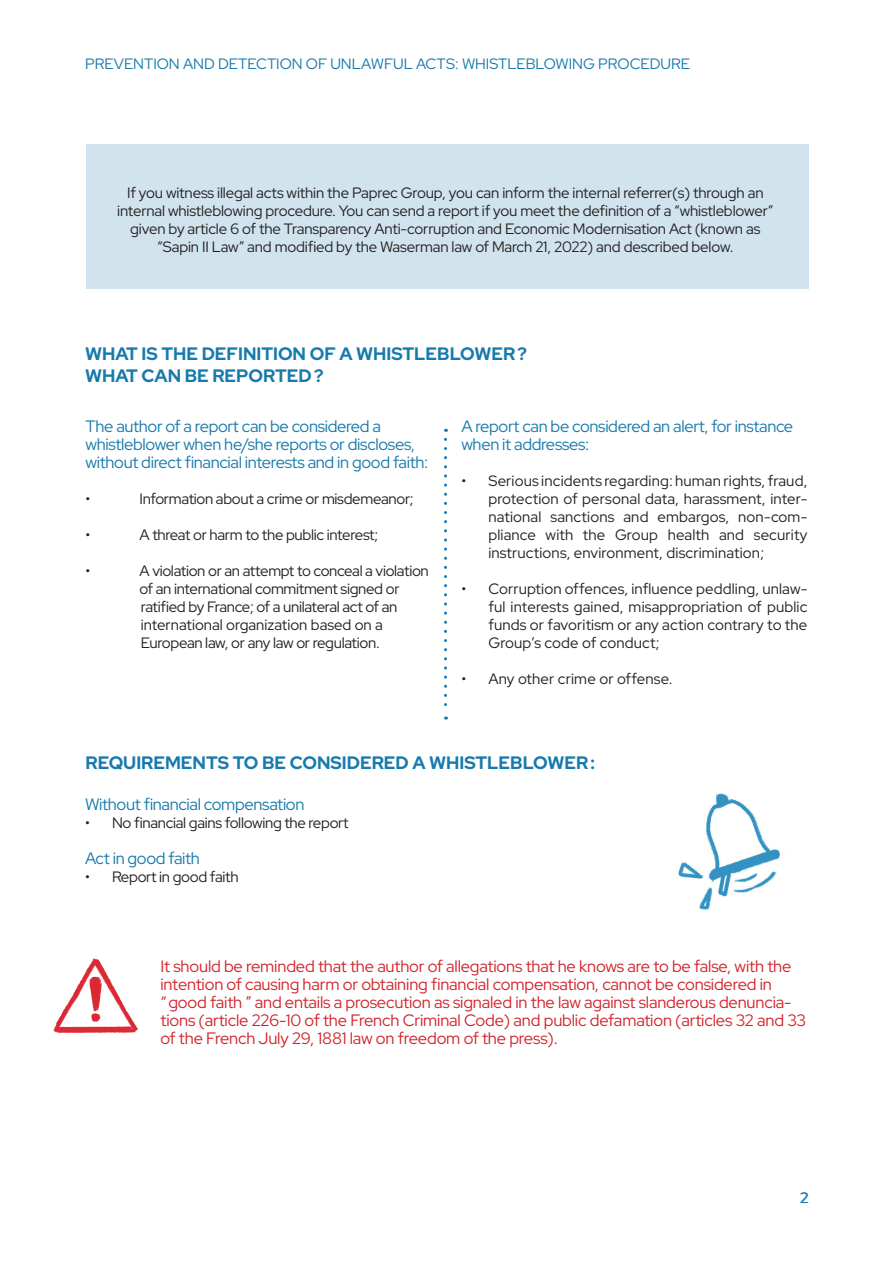
<style>
.page{position:relative;width:893px;height:1263px;background:#fff}
.page>*{position:absolute;margin:0;border:0;box-sizing:border-box;transform-origin:0 0}
.t1{font:700 18px/22.5px "Red Hat Display";color:#177aac}
.t2{font:16.5px/18px "Red Hat Display";letter-spacing:-.01em;color:#d1232a}
.t3{font:16.5px/18px "Red Hat Display";letter-spacing:-.02em;color:#177aac}
.t4{font:15px/18px "Red Hat Display";letter-spacing:-.01em;color:#231f20;text-align:justify}
.t5{font:15px "Red Hat Display";color:#177aac}
.t6{font:15px "Red Hat Display";letter-spacing:.01em;color:#231f20}
</style>
<div class="page">
<div style="left:86px;top:144px;width:722px;height:144px;background:#d1e4ee"></div>
<svg style="left:444px;top:439px;width:3px;height:281px"></svg>
<img style="left:679px;top:793px;width:101px;height:116px">
<img style="left:54px;top:959px;width:83px;height:73px">
<p class="t5" style="left:85px;top:54px;width:607px">PREVENTION AND DETECTION OF UNLAWFUL ACTS: WHISTLEBLOWING PROCEDURE</p>
<p class="t4" style="left:117px;top:183px;width:658px;text-align:center">If you witness illegal acts within the Paprec Group, you can inform the internal referrer(s) through an internal whistleblowing procedure. You can send a report if you meet the definition of a “whistleblower” given by article 6 of the Transparency Anti-corruption and Economic Modernisation Act (known as “Sapin II Law” and modified by the Waserman law of March 21, 2022) and described below.</p>
<p class="t1" style="left:85px;top:342px;width:443px">WHAT IS THE DEFINITION OF A WHISTLEBLOWER?<br>WHAT CAN BE REPORTED?</p>
<p class="t3" style="left:86px;top:417px;width:344px">The author of a report can be considered a whistleblower when he/she reports or discloses, without direct financial interests and in good faith:</p>
<p class="t4" style="left:86px;top:489px;width:6px">•</p>
<p class="t4" style="left:140px;top:489px;width:276px">Information about a crime or misdemeanor;</p>
<p class="t4" style="left:86px;top:525px;width:6px">•</p>
<p class="t4" style="left:140px;top:525px;width:240px">A threat or harm to the public interest;</p>
<p class="t4" style="left:86px;top:561px;width:6px">•</p>
<p class="t4" style="left:140px;top:561px;width:291px;text-align:left">A violation or an attempt to conceal a violation of an international commitment signed or ratified by France; of a unilateral act of an international organization based on a European law, or any law or regulation.</p>
<p class="t3" style="left:461px;top:417px;width:333px">A report can be considered an alert, for instance when it addresses:</p>
<p class="t4" style="left:488px;top:471px;width:321px;text-indent:-27px">• Serious incidents regarding: human rights, fraud, protection of personal data, harassment, inter&shy;national sanctions and embargos, non-com&shy;pliance with the Group health and security instructions, environment, discrimination;</p>
<p class="t4" style="left:488px;top:579px;width:321px;text-indent:-27px">• Corruption offences, influence peddling, unlaw&shy;ful interests gained, misappropriation of public funds or favoritism or any action contrary to the Group’s code of conduct;</p>
<p class="t6" style="left:461px;top:669px;width:213px">• Any other crime or offense.</p>
<p class="t1" style="left:86px;top:750px;width:511px">REQUIREMENTS TO BE CONSIDERED A WHISTLEBLOWER:</p>
<p class="t3" style="left:85px;top:795px;width:221px">Without financial compensation</p>
<p class="t4" style="left:85px;top:813px;width:265px">• No financial gains following the report</p>
<p class="t3" style="left:85px;top:849px;width:116px">Act in good faith</p>
<p class="t4" style="left:85px;top:867px;width:155px">• Report in good faith</p>
<p class="t2" style="left:161px;top:957px;width:647px">It should be reminded that the author of allegations that he knows are to be false, with the intention of causing harm or obtaining financial compensation, cannot be considered in “good faith ” and entails a prosecution as signaled in the law against slanderous denuncia&shy;tions (article 226-10 of the French Criminal Code) and public defamation (articles 32 and 33 of the French July 29, 1881 law on freedom of the press).</p>
<p class="t5" style="left:800px;top:1188px;width:10px">2</p>
</div>
